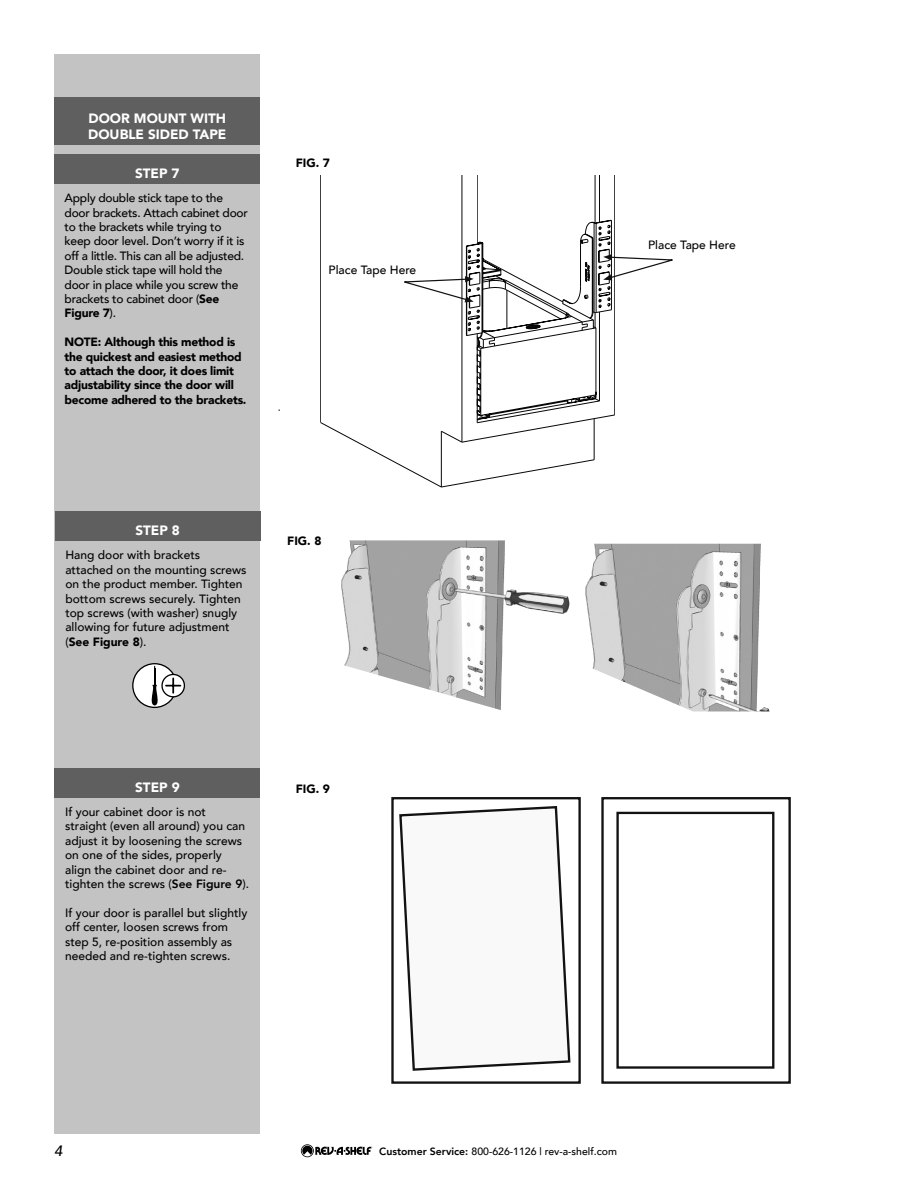
<style>
.page{position:relative;width:918px;height:1188px;background:#fff}
.page>*{position:absolute;margin:0;border:0;box-sizing:border-box;transform-origin:0 0}
.t1{font:italic 500 15px "Avenir";color:#000}
.t2{font:900 13.5px/16.2px "Avenir";color:#fff}
.t3{font:500 12px/14.4px "Avenir";color:#000}
.t4{font:500 12px/14.4px "Avenir";letter-spacing:-.02em;color:#000}
.t5{font:900 12px/14.4px "Avenir";letter-spacing:-.02em;color:#000}
.t6{font:500 10.5px "Avenir";color:#000}
.s1{font-weight:900}
.s2{font-weight:800}
</style>
<div class="page">
<svg style="left:301px;top:1144px;width:71px;height:13px"></svg>
<div style="left:54px;top:54px;width:206px;height:1080px;background:#c3c3c3"></div>
<hr style="left:321px;top:176px;width:1px;height:247px;background:#070707">
<hr style="left:462px;top:176px;width:1px;height:266px;background:#070707">
<hr style="left:477px;top:176px;width:1px;height:68px;background:#070707">
<hr style="left:595px;top:176px;width:1px;height:47px;background:#070707">
<hr style="left:599px;top:176px;width:1px;height:46px;background:#070707">
<hr style="left:615px;top:176px;width:1px;height:239px;background:#070707">
<svg style="left:321px;top:219px;width:352px;height:268px"></svg>
<div style="left:55px;top:154px;width:205px;height:29px;background:#5f5f5f"></div>
<img style="left:341px;top:540px;width:229px;height:170px">
<img style="left:585px;top:544px;width:185px;height:167px">
<div style="left:133px;top:664px;width:44px;height:43px;background:#fff;border-radius:50%"></div>
<div style="left:132px;top:663px;width:45px;height:45px;border:1px solid #000;border-radius:50%"></div>
<svg style="left:151px;top:666px;width:7px;height:39px"></svg>
<svg style="left:162px;top:674px;width:22px;height:23px"></svg>
<div style="left:161px;top:674px;width:24px;height:23px;border:1px solid #000;border-radius:50%"></div>
<svg style="left:166px;top:678px;width:14px;height:15px"></svg>
<div style="left:55px;top:511px;width:205px;height:30px;background:#5f5f5f"></div>
<div style="left:54px;top:98px;width:205px;height:47px;background:#5f5f5f"></div>
<svg style="left:391px;top:797px;width:400px;height:287px"></svg>
<div style="left:618px;top:813px;width:155px;height:255px;background:#fff"></div>
<div style="left:616px;top:812px;width:158px;height:257px;border:2px solid #121212"></div>
<svg style="left:398px;top:805px;width:174px;height:267px"></svg>
<div style="left:55px;top:768px;width:205px;height:29px;background:#5f5f5f"></div>
<p class="t2" style="left:88px;top:110px;width:140px">DOOR MOUNT WITH<br>DOUBLE SIDED TAPE</p>
<p class="t2" style="left:135px;top:165px;width:46px">STEP 7</p>
<p class="t4" style="left:65px;top:190px;width:185px">Apply double stick tape to the door brackets. Attach cabinet door to the brackets while trying to keep door level. Don’t worry if it is off a little. This can all be adjusted.<br>Double stick tape will hold the door in place while you screw the brackets to cabinet door (<span class="s1">See<br>Figure 7</span>).</p>
<p class="t5" style="left:65px;top:334px;width:183px">NOTE: Although this method is the quickest and easiest method to attach the door, it does limit adjustability since the door will become adhered to the brackets.</p>
<p class="t5" style="left:296px;top:155px;width:36px">FIG. 7</p>
<p class="t3" style="left:329px;top:262px;width:89px">Place Tape Here</p>
<p class="t2" style="left:135px;top:522px;width:46px">STEP 8</p>
<p class="t3" style="left:65px;top:547px;width:183px">Hang door with brackets attached on the mounting screws on the product member. Tighten bottom screws securely. Tighten top screws (with washer) snugly allowing for future adjustment (<span class="s1">See Figure 8</span>).</p>
<p class="t5" style="left:287px;top:533px;width:36px">FIG. 8</p>
<p class="t2" style="left:135px;top:779px;width:46px">STEP 9</p>
<p class="t3" style="left:65px;top:804px;width:186px">If your cabinet door is not straight (even all around) you can adjust it by loosening the screws on one of the sides, properly align the cabinet door and re&shy;tighten the screws (<span class="s2">See Figure 9</span>).</p>
<p class="t3" style="left:65px;top:905px;width:184px">If your door is parallel but slightly off center, loosen screws from step 5, re-position assembly as needed and re-tighten screws.</p>
<p class="t5" style="left:296px;top:781px;width:36px">FIG. 9</p>
<p class="t3" style="left:648px;top:237px;width:89px">Place Tape Here</p>
<p class="t1" style="left:54px;top:1142px;width:10px">4</p>
<p class="t6" style="left:379px;top:1142px;width:239px"><span class="s2">Customer Service:</span> 800-626-1126 | rev-a-shelf.com</p>
</div>
